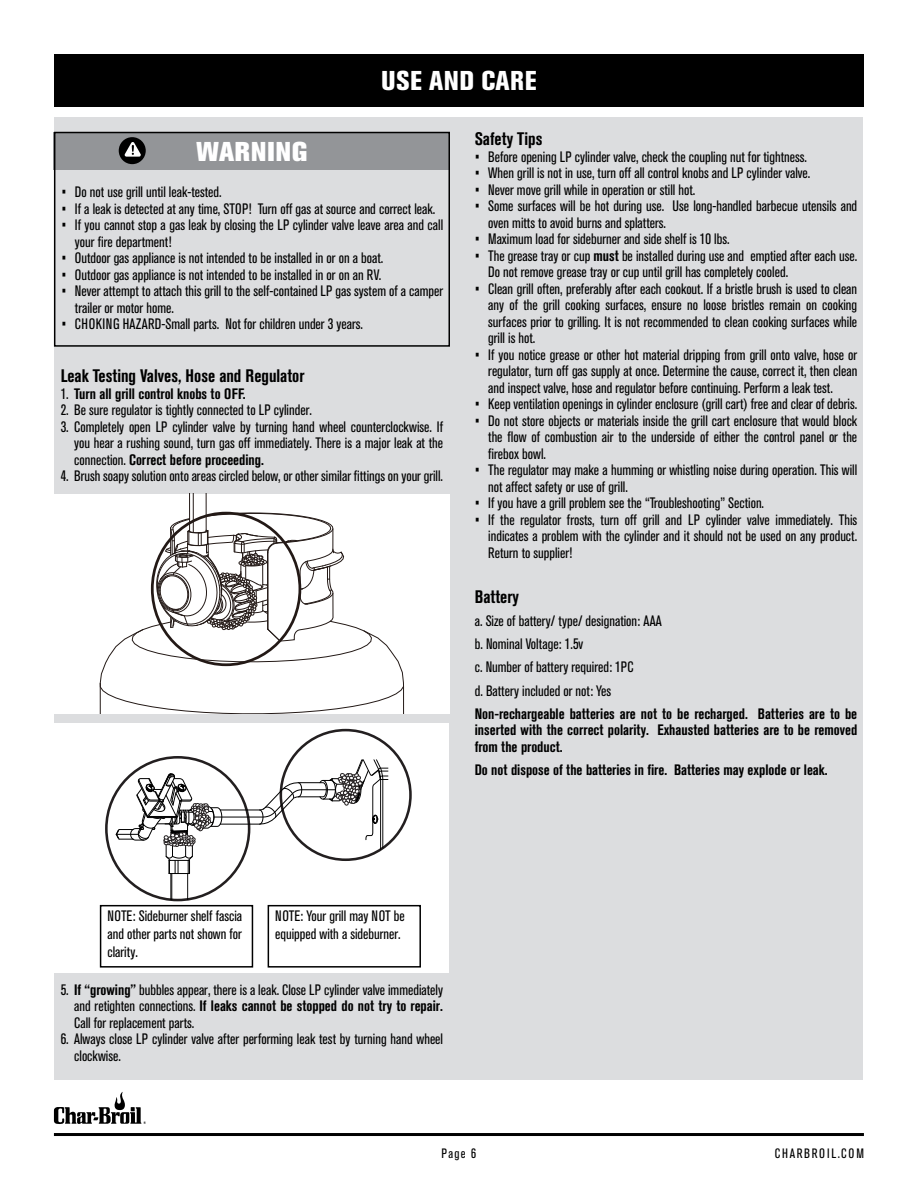
<style>
.page{position:relative;width:918px;height:1188px;background:#fff}
.page>*{position:absolute;margin:0;border:0;box-sizing:border-box;transform-origin:0 0}
.t1{font:800 condensed 27px "Akzidenz Grotesk BQ";letter-spacing:.02em;color:#fff}
.t2{font:800 27px "Akzidenz Grotesk BQ";letter-spacing:.04em;color:#fff}
.Bolt_10pt{font:700 condensed 18px "Akzidenz Grotesk BQ";color:#000}
.Regular_10pt{font:condensed 15px/16.5px "Akzidenz Grotesk BQ";color:#000}
.Bolt_10pt-2{font:700 condensed 15px/16.5px "Akzidenz Grotesk BQ";color:#000;text-align:justify}
.t3{font:condensed 13.5px "Akzidenz Grotesk BQ";letter-spacing:.12em;color:#000}
.s1{font-weight:400}
.s2{font-weight:700}
</style>
<div class="page">
<hr style="left:54px;top:1133px;width:810px;height:3px;background:#000">
<svg style="left:54px;top:1092px;width:92px;height:32px"></svg>
<div style="left:54px;top:54px;width:810px;height:52px;background:#000"></div>
<div style="left:55px;top:117px;width:808px;height:963px;background:#dcdddf"></div>
<div style="left:55px;top:494px;width:395px;height:219px;background:#fff"></div>
<svg style="left:100px;top:493px;width:304px;height:220px"></svg>
<div style="left:151px;top:512px;width:150px;height:154px;border:3px solid #231916;border-radius:50%"></div>
<div style="left:55px;top:723px;width:394px;height:250px;background:#fff"></div>
<div style="left:100px;top:905px;width:153px;height:63px;border:2px solid #000"></div>
<div style="left:268px;top:905px;width:153px;height:63px;border:2px solid #000"></div>
<div style="left:54px;top:132px;width:396px;height:38px;background:#939598"></div>
<div style="left:119px;top:137px;width:27px;height:27px;background:#000;border-radius:50%"></div>
<svg style="left:125px;top:142px;width:16px;height:15px"></svg>
<svg style="left:115px;top:759px;width:273px;height:141px"></svg>
<div style="left:54px;top:132px;width:396px;height:215px;border:2px solid #000"></div>
<p class="t1" style="left:381px;top:65px;width:157px">USE AND CARE</p>
<p class="t2" style="left:197px;top:136px;width:112px">WARNING</p>
<p class="Regular_10pt" style="left:61px;top:184px;width:162px">• Do not use grill until leak-tested.</p>
<p class="Regular_10pt" style="left:61px;top:200px;width:375px">• If a leak is detected at any time, STOP! Turn off gas at source and correct leak.</p>
<p class="Regular_10pt" style="left:75px;top:217px;width:370px;text-indent:-14px">• If you cannot stop a gas leak by closing the LP cylinder valve leave area and call your fire department!</p>
<p class="Regular_10pt" style="left:61px;top:250px;width:324px">• Outdoor gas appliance is not intended to be installed in or on a boat.</p>
<p class="Regular_10pt" style="left:61px;top:266px;width:321px">• Outdoor gas appliance is not intended to be installed in or on an RV.</p>
<p class="Regular_10pt" style="left:75px;top:283px;width:370px;text-indent:-14px">• Never attempt to attach this grill to the self-contained LP gas system of a camper trailer or motor home.</p>
<p class="Regular_10pt" style="left:61px;top:316px;width:303px">• CHOKING HAZARD-Small parts. Not for children under 3 years.</p>
<p class="Bolt_10pt" style="left:61px;top:366px;width:246px">Leak Testing Valves, Hose and Regulator</p>
<p class="Bolt_10pt-2" style="left:61px;top:385px;width:186px"><span class="s1">1.</span> Turn all grill control knobs to OFF.</p>
<p class="Regular_10pt" style="left:61px;top:402px;width:253px">2. Be sure regulator is tightly connected to LP cylinder.</p>
<p class="Regular_10pt" style="left:74px;top:419px;width:371px;text-align:justify;text-indent:-14px">3. Completely open LP cylinder valve by turning hand wheel counterclockwise. If you hear a rushing sound, turn gas off immediately. There is a major leak at the connection. <span class="s2">Correct before proceeding.</span></p>
<p class="Regular_10pt" style="left:61px;top:468px;width:384px">4. Brush soapy solution onto areas circled below, or other similar fittings on your grill.</p>
<p class="Bolt_10pt" style="left:475px;top:129px;width:69px">Safety Tips</p>
<p class="Regular_10pt" style="left:475px;top:149px;width:334px">• Before opening LP cylinder valve, check the coupling nut for tightness.</p>
<p class="Regular_10pt" style="left:475px;top:165px;width:337px">• When grill is not in use, turn off all control knobs and LP cylinder valve.</p>
<p class="Regular_10pt" style="left:475px;top:182px;width:222px">• Never move grill while in operation or still hot.</p>
<p class="Regular_10pt" style="left:488px;top:198px;width:371px;text-indent:-14px">• Some surfaces will be hot during use. Use long-handled barbecue utensils and oven mitts to avoid burns and splatters.</p>
<p class="Regular_10pt" style="left:475px;top:231px;width:256px">• Maximum load for sideburner and side shelf is 10 lbs.</p>
<p class="Regular_10pt" style="left:488px;top:248px;width:371px;text-indent:-14px">• The grease tray or cup <span class="s2">must</span> be installed during use and emptied after each use.<br>Do not remove grease tray or cup until grill has completely cooled.</p>
<p class="Regular_10pt" style="left:488px;top:281px;width:370px;text-align:justify;text-indent:-14px">• Clean grill often, preferably after each cookout. If a bristle brush is used to clean any of the grill cooking surfaces, ensure no loose bristles remain on cooking surfaces prior to grilling. It is not recommended to clean cooking surfaces while grill is hot.</p>
<p class="Regular_10pt" style="left:488px;top:347px;width:371px;text-align:justify;text-indent:-14px">• If you notice grease or other hot material dripping from grill onto valve, hose or regulator, turn off gas supply at once. Determine the cause, correct it, then clean and inspect valve, hose and regulator before continuing. Perform a leak test.</p>
<p class="Regular_10pt" style="left:475px;top:396px;width:384px">• Keep ventilation openings in cylinder enclosure (grill cart) free and clear of debris.</p>
<p class="Regular_10pt" style="left:488px;top:413px;width:371px;text-align:justify;text-indent:-14px">• Do not store objects or materials inside the grill cart enclosure that would block the flow of combustion air to the underside of either the control panel or the firebox bowl.</p>
<p class="Regular_10pt" style="left:488px;top:462px;width:370px;text-indent:-14px">• The regulator may make a humming or whistling noise during operation. This will not affect safety or use of grill.</p>
<p class="Regular_10pt" style="left:475px;top:495px;width:291px">• If you have a grill problem see the “Troubleshooting” Section.</p>
<p class="Regular_10pt" style="left:488px;top:512px;width:370px;text-align:justify;text-indent:-14px">• If the regulator frosts, turn off grill and LP cylinder valve immediately. This indicates a problem with the cylinder and it should not be used on any product.<br>Return to supplier!</p>
<p class="Bolt_10pt" style="left:475px;top:586px;width:46px">Battery</p>
<p class="Regular_10pt" style="left:475px;top:613px;width:189px">a. Size of battery/ type/ designation: AAA</p>
<p class="Regular_10pt" style="left:475px;top:636px;width:110px">b. Nominal Voltage: 1.5v</p>
<p class="Regular_10pt" style="left:475px;top:659px;width:161px">c. Number of battery required: 1PC</p>
<p class="Regular_10pt" style="left:475px;top:682px;width:138px">d. Battery included or not: Yes</p>
<p class="Bolt_10pt-2" style="left:475px;top:705px;width:384px">Non-rechargeable batteries are not to be recharged. Batteries are to be inserted with the correct polarity. Exhausted batteries are to be removed from the product.</p>
<p class="Bolt_10pt-2" style="left:475px;top:762px;width:354px">Do not dispose of the batteries in fire. Batteries may explode or leak.</p>
<p class="Regular_10pt" style="left:107px;top:907px;width:136px;line-height:18px;text-align:justify">NOTE: Sideburner shelf fascia and other parts not shown for clarity.</p>
<p class="Regular_10pt" style="left:275px;top:907px;width:131px;line-height:18px">NOTE: Your grill may NOT be equipped with a sideburner.</p>
<p class="Regular_10pt" style="left:74px;top:982px;width:370px;text-align:justify;text-indent:-14px">5. <span class="s2">If “growing”</span> bubbles appear, there is a leak. Close LP cylinder valve immediately and retighten connections. <span class="s2">If leaks cannot be stopped do not try to repair.<br></span>Call for replacement parts.</p>
<p class="Regular_10pt" style="left:74px;top:1031px;width:370px;text-indent:-14px">6. Always close LP cylinder valve after performing leak test by turning hand wheel clockwise.</p>
<p class="t3" style="left:442px;top:1145px;width:36px">Page 6</p>
<p class="t3" style="left:775px;top:1145px;width:91px">CHARBROIL.COM</p>
</div>
